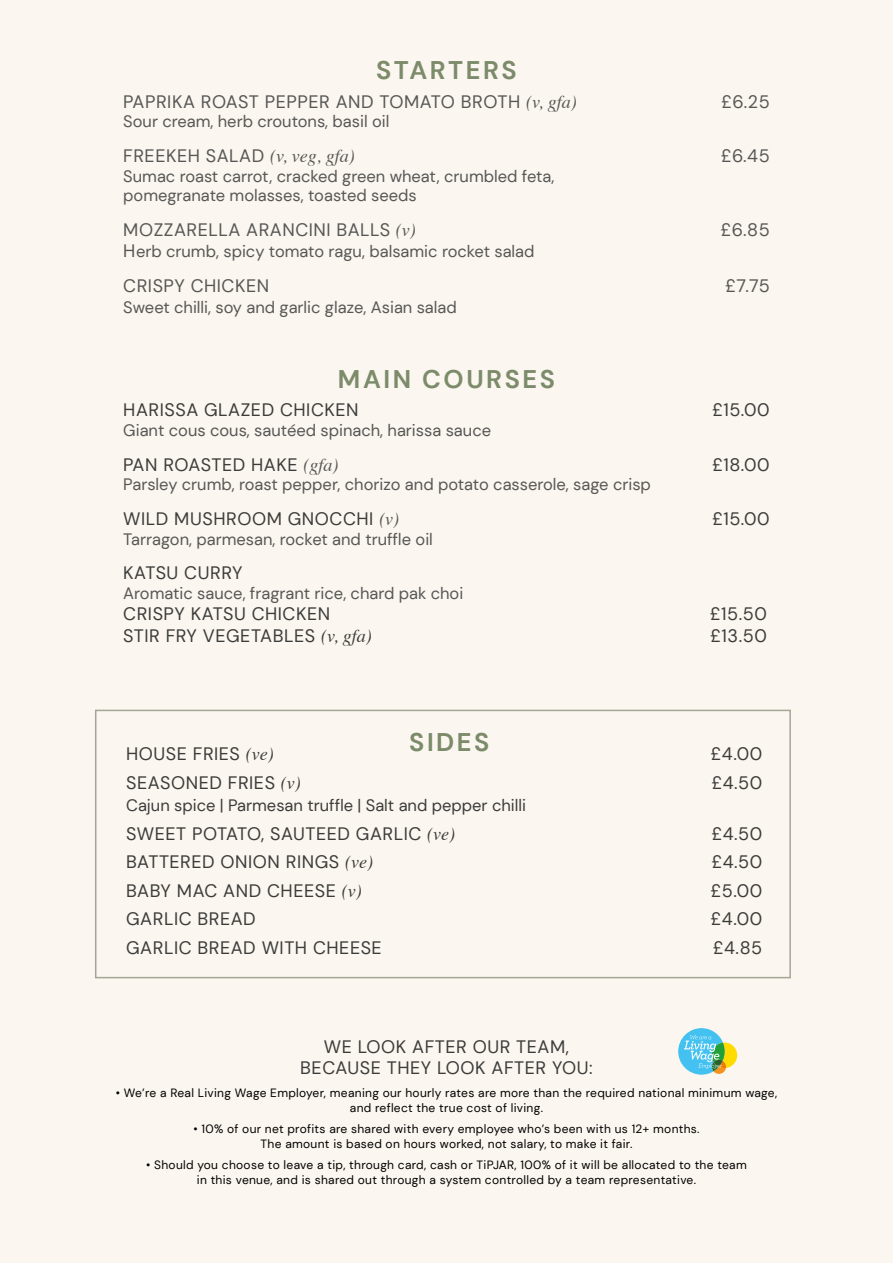
<style>
.page{position:relative;width:893px;height:1263px;background:#fbf6ef}
.page>*{position:absolute;margin:0;border:0;box-sizing:border-box;transform-origin:0 0}
.t1{font:700 25.5px "DM Sans";letter-spacing:.1em;color:#7c8b6a}
.t2{font:18px/21.6px "DM Sans";letter-spacing:.03em;color:#3c3c3b;text-align:center}
.t3{font:18px "DM Sans";letter-spacing:.03em;color:#575756}
.t4{font:16.5px/19.8px "DM Sans";color:#575756}
.t5{font:16.5px "DM Sans";color:#3c3c3b}
.t6{font:12px/15px "DM Sans";letter-spacing:.025em;color:#000;text-align:center}
.s1{font-family:"Times";font-style:italic}
.s2{font-size:18px}
.s3{font-family:"Times";font-style:italic;color:#575756}
</style>
<div class="page">
<svg style="left:678px;top:1028px;width:59px;height:47px"></svg>
<div style="left:95px;top:710px;width:696px;height:268px;border:2px solid #a4a795"></div>
<h1 class="t1" style="left:376px;top:54px;width:142px">STARTERS</h1>
<h2 class="t3" style="left:123px;top:90px;width:455px">PAPRIKA ROAST PEPPER AND TOMATO BROTH <span class="s1">(v, gfa)</span></h2>
<h2 class="t3" style="left:721px;top:90px;width:50px">£6.25</h2>
<h3 class="t4" style="left:123px;top:112px;width:268px">Sour cream, herb croutons, basil oil</h3>
<h2 class="t3" style="left:123px;top:144px;width:233px">FREEKEH SALAD <span class="s1">(v, veg, gfa)</span></h2>
<h2 class="t3" style="left:721px;top:144px;width:51px">£6.45</h2>
<h3 class="t4" style="left:123px;top:166px;width:433px">Sumac roast carrot, cracked green wheat, crumbled feta, pomegranate molasses, toasted seeds</h3>
<h2 class="t3" style="left:123px;top:218px;width:294px">MOZZARELLA ARANCINI BALLS <span class="s1">(v)</span></h2>
<h2 class="t3" style="left:721px;top:218px;width:51px">£6.85</h2>
<h3 class="t4" style="left:123px;top:242px;width:413px"><span class="s2">H</span>erb crumb, spicy tomato ragu, balsamic rocket salad</h3>
<h2 class="t3" style="left:123px;top:274px;width:147px">CRISPY CHICKEN</h2>
<h2 class="t3" style="left:725px;top:274px;width:46px">£7.75</h2>
<h3 class="t4" style="left:123px;top:298px;width:335px">Sweet chilli, soy and garlic glaze, Asian salad</h3>
<h1 class="t1" style="left:338px;top:363px;width:219px">MAIN COURSES</h1>
<h2 class="t2" style="left:123px;top:399px;width:237px">HARISSA GLAZED CHICKEN</h2>
<h2 class="t2" style="left:712px;top:399px;width:59px">£15.00</h2>
<h3 class="t4" style="left:123px;top:420px;width:369px">Giant cous cous, sautéed spinach, harissa sauce</h3>
<h2 class="t2" style="left:123px;top:453px;width:217px">PAN ROASTED HAKE <span class="s3">(gfa)</span></h2>
<h2 class="t2" style="left:712px;top:453px;width:59px">£18.00</h2>
<h3 class="t4" style="left:123px;top:475px;width:529px">Parsley crumb, roast pepper, chorizo and potato casserole, sage crisp</h3>
<h2 class="t2" style="left:123px;top:508px;width:278px">WILD MUSHROOM GNOCCHI <span class="s3">(v)</span></h2>
<h2 class="t2" style="left:712px;top:508px;width:59px">£15.00</h2>
<h3 class="t4" style="left:123px;top:529px;width:311px">Tarragon, parmesan, rocket and truffle oil</h3>
<h2 class="t2" style="left:123px;top:562px;width:121px">KATSU CURRY</h2>
<h3 class="t4" style="left:123px;top:583px;width:342px">Aromatic sauce, fragrant rice, chard pak choi</h3>
<h2 class="t2" style="left:123px;top:603px;width:208px">CRISPY KATSU CHICKEN</h2>
<h2 class="t2" style="left:710px;top:603px;width:58px">£15.50</h2>
<h2 class="t2" style="left:123px;top:625px;width:250px">STIR FRY VEGETABLES <span class="s1">(v, gfa)</span></h2>
<h2 class="t2" style="left:710px;top:625px;width:58px">£13.50</h2>
<h1 class="t1" style="left:409px;top:726px;width:82px">SIDES</h1>
<h2 class="t2" style="left:126px;top:743px;width:149px">HOUSE FRIES <span class="s1">(ve)</span></h2>
<h2 class="t2" style="left:711px;top:743px;width:53px">£4.00</h2>
<h2 class="t2" style="left:126px;top:772px;width:176px">SEASONED FRIES <span class="s1">(v)</span></h2>
<h2 class="t2" style="left:711px;top:772px;width:52px">£4.50</h2>
<h3 class="t5" style="left:126px;top:795px;width:401px">Cajun spice | Parmesan truffle | Salt and pepper chilli</h3>
<h2 class="t2" style="left:126px;top:823px;width:331px">SWEET POTATO, SAUTEED GARLIC <span class="s1">(ve)</span></h2>
<h2 class="t2" style="left:711px;top:823px;width:52px">£4.50</h2>
<h2 class="t2" style="left:126px;top:851px;width:248px">BATTERED ONION RINGS <span class="s1">(ve)</span></h2>
<h2 class="t2" style="left:711px;top:851px;width:52px">£4.50</h2>
<h2 class="t2" style="left:126px;top:880px;width:237px">BABY MAC AND CHEESE <span class="s1">(v)</span></h2>
<h2 class="t2" style="left:710px;top:880px;width:53px">£5.00</h2>
<h2 class="t2" style="left:126px;top:908px;width:131px">GARLIC BREAD</h2>
<h2 class="t2" style="left:711px;top:908px;width:53px">£4.00</h2>
<h2 class="t2" style="left:126px;top:937px;width:257px">GARLIC BREAD WITH CHEESE</h2>
<h2 class="t2" style="left:713px;top:937px;width:51px">£4.85</h2>
<h2 class="t2" style="left:300px;top:1035px;width:294px">WE LOOK AFTER OUR TEAM,<br>BECAUSE THEY LOOK AFTER YOU:</h2>
<p class="t6" style="left:116px;top:1085px;width:663px">• We’re a Real Living Wage Employer, meaning our hourly rates are more than the required national minimum wage, and reflect the true cost of living.</p>
<p class="t6" style="left:193px;top:1121px;width:508px">• 10% of our net profits are shared with every employee who’s been with us 12+ months.<br>The amount is based on hours worked, not salary, to make it fair.</p>
<p class="t6" style="left:146px;top:1157px;width:602px">• Should you choose to leave a tip, through card, cash or TiPJAR, 100% of it will be allocated to the team in this venue, and is shared out through a system controlled by a team representative.</p>
</div>
